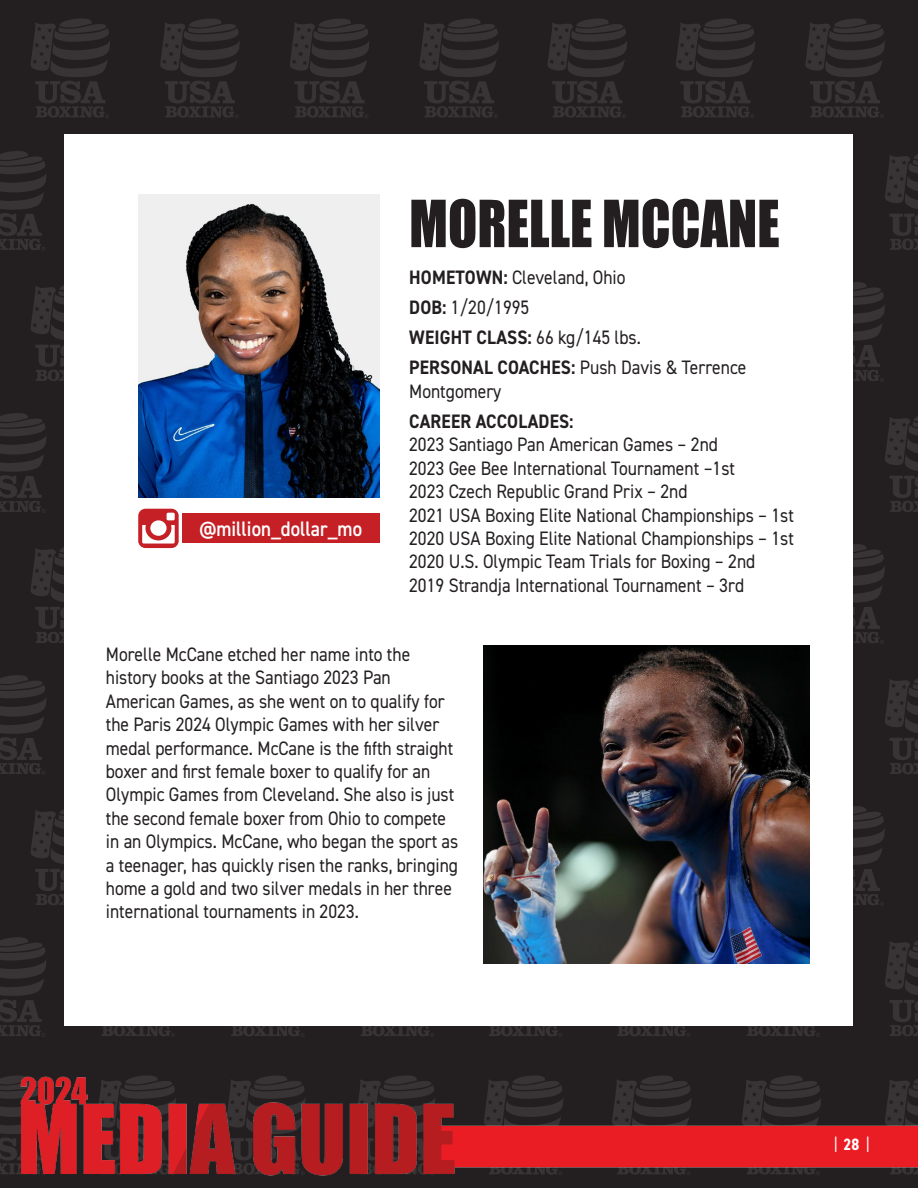
<style>
.page{position:relative;width:918px;height:1188px;background:#fff}
.page>*{position:absolute;margin:0;border:0;box-sizing:border-box;transform-origin:0 0}
.TofC_Text{font:60px "Impact";color:#231f20;scale:.9 1}
.TofC_Text-2{font:600 21px "DIN2014";color:#fff;scale:.9 1}
.TofC_Text-3{font:19.5px/23.4px "DIN2014";color:#231f20;scale:.9 1}
.TofC_Text-4{font:700 19.5px "DIN2014";letter-spacing:.01em;color:#231f20;scale:.9 1}
.t1{font:condensed 16.5px "DIN2014";color:#fff}
.s1{font-weight:700}
.s2{font-weight:400}
</style>
<div class="page">
<img style="left:0;top:0;width:918px;height:1188px">
<img style="left:0;top:1074px;width:918px;height:110px">
<div style="left:65px;top:135px;width:788px;height:891px;background:#fff"></div>
<img style="left:138px;top:195px;width:242px;height:302px">
<svg style="left:138px;top:509px;width:41px;height:39px"></svg>
<div style="left:182px;top:514px;width:198px;height:29px;background:#c42026"></div>
<img style="left:484px;top:646px;width:326px;height:317px">
<p class="TofC_Text-2" style="left:200px;top:515px;width:182px">@million_dollar_mo</p>
<p class="TofC_Text" style="left:409px;top:177px;width:413px">MORELLE MCCANE</p>
<p class="TofC_Text-3" style="left:409px;top:265px;width:242px"><span class="s1">HOMETOWN:</span> Cleveland, Ohio</p>
<p class="TofC_Text-3" style="left:409px;top:295px;width:135px"><span class="s1">DOB:</span> 1/20/1995</p>
<p class="TofC_Text-4" style="left:409px;top:325px;width:259px">WEIGHT CLASS: <span class="s2">66 kg/145 lbs.</span></p>
<p class="TofC_Text-3" style="left:409px;top:356px;width:376px"><span class="s1">PERSONAL COACHES:</span> Push Davis &amp; Terrence<br>Montgomery</p>
<p class="TofC_Text-4" style="left:409px;top:408px;width:184px">CAREER ACCOLADES:</p>
<p class="TofC_Text-3" style="left:409px;top:433px;width:345px">2023 Santiago Pan American Games – 2nd</p>
<p class="TofC_Text-3" style="left:409px;top:456px;width:364px">2023 Gee Bee International Tournament –1st</p>
<p class="TofC_Text-3" style="left:409px;top:479px;width:311px">2023 Czech Republic Grand Prix – 2nd</p>
<p class="TofC_Text-3" style="left:409px;top:503px;width:429px">2021 USA Boxing Elite National Championships – 1st</p>
<p class="TofC_Text-3" style="left:409px;top:526px;width:429px">2020 USA Boxing Elite National Championships – 1st</p>
<p class="TofC_Text-3" style="left:409px;top:550px;width:386px">2020 U.S. Olympic Team Trials for Boxing – 2nd</p>
<p class="TofC_Text-3" style="left:409px;top:573px;width:374px">2019 Strandja International Tournament – 3rd</p>
<p class="TofC_Text-3" style="left:106px;top:642px;width:393px">Morelle McCane etched her name into the history books at the Santiago 2023 Pan American Games, as she went on to qualify for the Paris 2024 Olympic Games with her silver medal performance. McCane is the fifth straight boxer and first female boxer to qualify for an Olympic Games from Cleveland. She also is just the second female boxer from Ohio to compete in an Olympics. McCane, who began the sport as a teenager, has quickly risen the ranks, bringing home a gold and two silver medals in her three international tournaments in 2023.</p>
<p class="t1" style="left:834px;top:1133px;width:37px">| <span class="s1">28</span> |</p>
</div>
